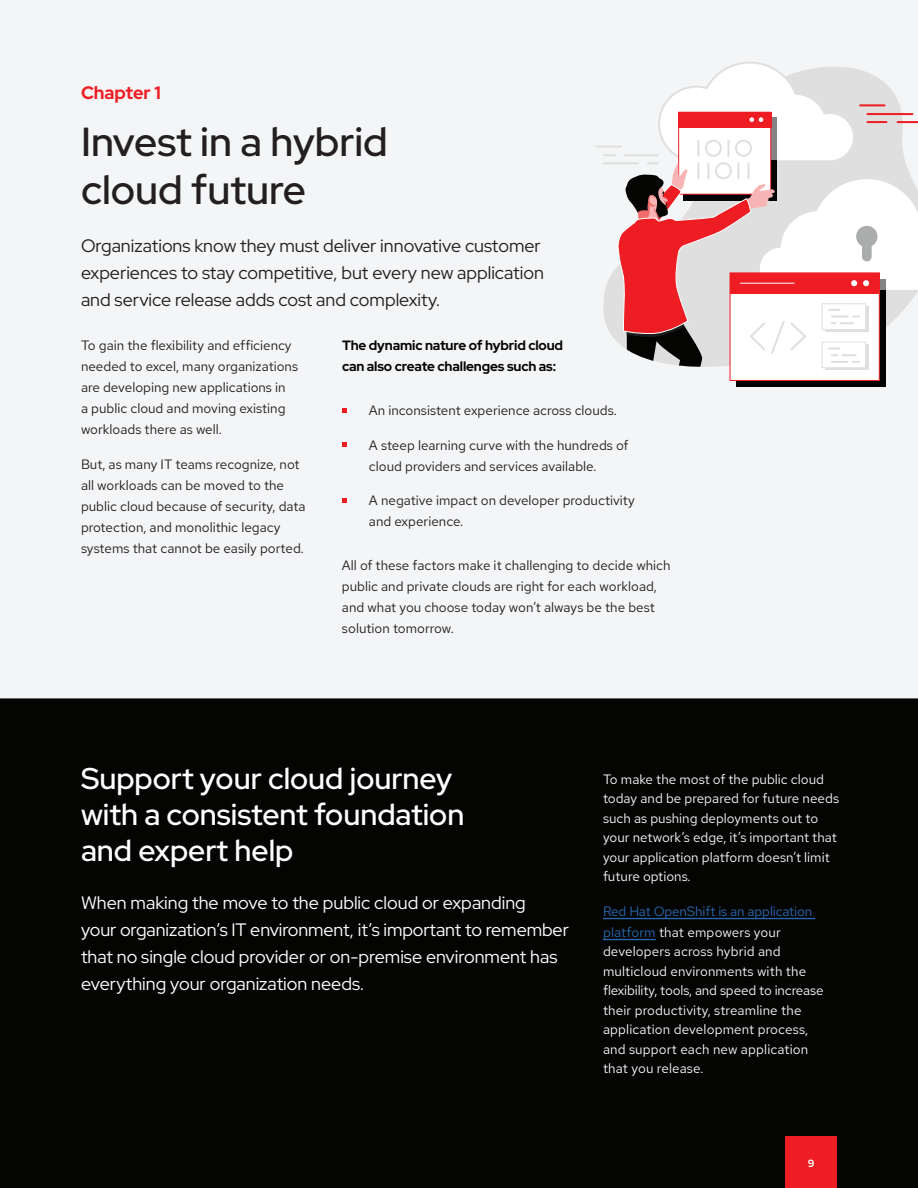
<style>
.page{position:relative;width:918px;height:1188px;background:#040503}
.page>*{position:absolute;margin:0;border:0;box-sizing:border-box;transform-origin:0 0}
.t1{font:500 40.5px/48.6px "Red Hat Display";color:#231f20}
.t2{font:500 30px/36px "Red Hat Display";color:#fff}
.t3{font:18px/27px "Red Hat Display";color:#fff}
.t4{font:18px/27px "Red Hat Display";color:#231f20}
.t5{font:700 18px "Red Hat Display";color:#ee1d23}
.t6{font:13.5px/21px "Red Hat Text";color:#231f20}
.t7{font:13.5px/19.5px "Red Hat Text";color:#f4f5f6}
.t8{font:700 13.5px/21px "Red Hat Display";letter-spacing:-.01em;color:#040503}
.t9{font:13.5px/21px "Red Hat Text";letter-spacing:-.01em;color:#2a67b2}
.t10{font:700 10.5px "Red Hat Display";color:#fff}
.s1{color:#f4f5f6}
</style>
<div class="page">
<div style="left:785px;top:1136px;width:52px;height:52px;background:#ee1d23"></div>
<div style="left:0;top:0;width:918px;height:698px;background:#f4f5f6"></div>
<svg style="left:342px;top:408px;width:5px;height:5px"></svg>
<svg style="left:342px;top:442px;width:5px;height:5px"></svg>
<svg style="left:342px;top:498px;width:5px;height:5px"></svg>
<hr style="left:603px;top:918px;width:212px;height:1px;background:#2a67b2">
<hr style="left:603px;top:939px;width:53px;height:1px;background:#2a67b2">
<div style="left:599px;top:51px;width:319px;height:328px;background:#f4f5f6"></div>
<svg style="left:737px;top:280px;width:149px;height:107px"></svg>
<hr style="left:597px;top:146px;width:24px;height:2px;background:#dedfde">
<svg style="left:604px;top:62px;width:314px;height:317px;background:#e7cccd"></svg>
<h3 class="t5" style="left:81px;top:81px;width:81px">Chapter 1</h3>
<h1 class="t1" style="left:81px;top:116px;width:308px">Invest in a hybrid cloud future</h1>
<h3 class="t4" style="left:81px;top:232px;width:464px">Organizations know they must deliver innovative customer experiences to stay competitive, but every new application and service release adds cost and complexity.</h3>
<p class="t8" style="left:342px;top:335px;width:223px">The dynamic nature of hybrid cloud can also create challenges such as:</p>
<p class="t6" style="left:81px;top:335px;width:219px">To gain the flexibility and efficiency needed to excel, many organizations are developing new applications in<br>a public cloud and moving existing workloads there as well.</p>
<p class="t6" style="left:81px;top:453px;width:226px">But, as many IT teams recognize, not all workloads can be moved to the public cloud because of security, data protection, and monolithic legacy systems that cannot be easily ported.</p>
<p class="t6" style="left:342px;top:400px;width:276px">• An inconsistent experience across clouds.</p>
<p class="t6" style="left:342px;top:434px;width:288px;text-align:center">• A steep learning curve with the hundreds of cloud providers and services available.</p>
<p class="t6" style="left:369px;top:490px;width:267px;text-indent:-27px">• A negative impact on developer productivity and experience.</p>
<p class="t6" style="left:342px;top:554px;width:330px">All of these factors make it challenging to decide which public and private clouds are right for each workload, and what you choose today won’t always be the best solution tomorrow.</p>
<h2 class="t2" style="left:81px;top:760px;width:385px">Support your cloud journey with a consistent foundation and expert help</h2>
<h3 class="t3" style="left:81px;top:889px;width:489px">When making the move to the public cloud or expanding<br>your organization’s IT environment, it’s important to remember that no single cloud provider or on-premise environment has everything your organization needs.</h3>
<p class="t7" style="left:603px;top:769px;width:238px">To make the most of the public cloud today and be prepared for future needs such as pushing deployments out to your network’s edge, it’s important that your application platform doesn’t limit future options.</p>
<p class="t9" style="left:603px;top:900px;width:211px">Red Hat OpenShift is an application platform <span class="s1">that empowers your</span></p>
<p class="t7" style="left:603px;top:942px;width:222px">developers across hybrid and multicloud environments with the flexibility, tools, and speed to increase their productivity, streamline the application development process, and support each new application that you release.</p>
<p class="t10" style="left:808px;top:1156px;width:8px">9</p>
</div>
